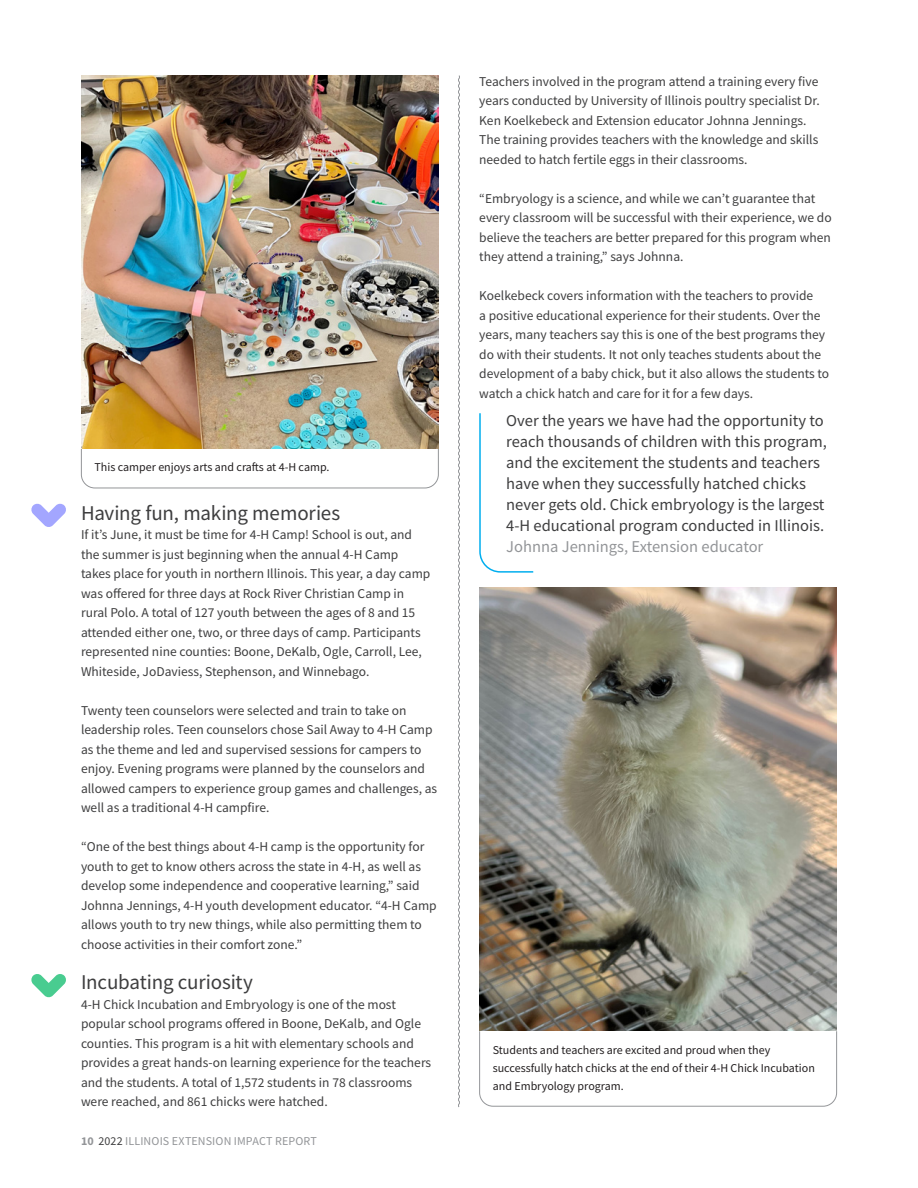
<style>
.page{position:relative;width:918px;height:1188px;background:#fff}
.page>*{position:absolute;margin:0;border:0;box-sizing:border-box;transform-origin:0 0}
.Article_Title{font:21px "Source Sans Pro";letter-spacing:-.01em;color:#3e3e3f}
.Callout{font:16.5px/21px "Source Sans Pro";color:#3e3e3f}
.Callout-2{font:16.5px "Source Sans Pro";color:#939598}
.t1{font:13.5px/19.5px "Source Sans Pro";color:#3e3e3f}
.Image_Caption{font:12px/18px "Source Sans Pro";color:#231f20}
.t2{font:12px "Source Sans Pro";letter-spacing:.01em;color:#939598}
.s1{font-weight:700}
.s2{color:#3e3e3f}
</style>
<div class="page">
<svg style="left:458px;top:75px;width:2px;height:1032px"></svg>
<img style="left:81px;top:76px;width:358px;height:372px">
<img style="left:479px;top:587px;width:358px;height:443px">
<svg style="left:31px;top:503px;width:35px;height:24px"></svg>
<svg style="left:31px;top:974px;width:35px;height:24px"></svg>
<svg style="left:81px;top:448px;width:358px;height:41px"></svg>
<svg style="left:479px;top:1030px;width:358px;height:77px"></svg>
<svg style="left:479px;top:413px;width:55px;height:160px"></svg>
<p class="Image_Caption" style="left:94px;top:458px;width:237px">This camper enjoys arts and crafts at 4-H camp.</p>
<h2 class="Article_Title" style="left:81px;top:499px;width:261px">Having fun, making memories</h2>
<p class="t1" style="left:81px;top:525px;width:351px">If it’s June, it must be time for 4-H Camp! School is out, and the summer is just beginning when the annual 4-H Camp takes place for youth in northern Illinois. This year, a day camp was offered for three days at Rock River Christian Camp in rural Polo. A total of 127 youth between the ages of 8 and 15 attended either one, two, or three days of camp. Participants represented nine counties: Boone, DeKalb, Ogle, Carroll, Lee, Whiteside, JoDaviess, Stephenson, and Winnebago.</p>
<p class="t1" style="left:81px;top:700px;width:358px">Twenty teen counselors were selected and train to take on leadership roles. Teen counselors chose Sail Away to 4-H Camp as the theme and led and supervised sessions for campers to enjoy. Evening programs were planned by the counselors and allowed campers to experience group games and challenges, as well as a traditional 4-H campfire.</p>
<p class="t1" style="left:81px;top:837px;width:357px">“One of the best things about 4-H camp is the opportunity for youth to get to know others across the state in 4-H, as well as develop some independence and cooperative learning,” said Johnna Jennings, 4-H youth development educator. “4-H Camp allows youth to try new things, while also permitting them to choose activities in their comfort zone.”</p>
<h2 class="Article_Title" style="left:81px;top:969px;width:174px">Incubating curiosity</h2>
<p class="t1" style="left:81px;top:994px;width:352px">4-H Chick Incubation and Embryology is one of the most popular school programs offered in Boone, DeKalb, and Ogle counties. This program is a hit with elementary schools and provides a great hands-on learning experience for the teachers and the students. A total of 1,572 students in 78 classrooms were reached, and 861 chicks were hatched.</p>
<p class="t2" style="left:81px;top:1133px;width:238px"><span class="s1">10</span> <span class="s2">2022</span> ILLINOIS EXTENSION IMPACT REPORT</p>
<p class="t1" style="left:479px;top:71px;width:342px">Teachers involved in the program attend a training every five years conducted by University of Illinois poultry specialist Dr.<br>Ken Koelkebeck and Extension educator Johnna Jennings.<br>The training provides teachers with the knowledge and skills needed to hatch fertile eggs in their classrooms.</p>
<p class="t1" style="left:479px;top:188px;width:354px">“Embryology is a science, and while we can’t guarantee that every classroom will be successful with their experience, we do believe the teachers are better prepared for this program when they attend a training,” says Johnna.</p>
<p class="t1" style="left:479px;top:286px;width:352px">Koelkebeck covers information with the teachers to provide<br>a positive educational experience for their students. Over the years, many teachers say this is one of the best programs they do with their students. It not only teaches students about the development of a baby chick, but it also allows the students to watch a chick hatch and care for it for a few days.</p>
<p class="Callout" style="left:506px;top:410px;width:322px">Over the years we have had the opportunity to reach thousands of children with this program, and the excitement the students and teachers have when they successfully hatched chicks never gets old. Chick embryology is the largest 4-H educational program conducted in Illinois.</p>
<p class="Callout-2" style="left:506px;top:536px;width:259px">Johnna Jennings, Extension educator</p>
<p class="Image_Caption" style="left:493px;top:1041px;width:324px">Students and teachers are excited and proud when they successfully hatch chicks at the end of their 4-H Chick Incubation and Embryology program.</p>
</div>
